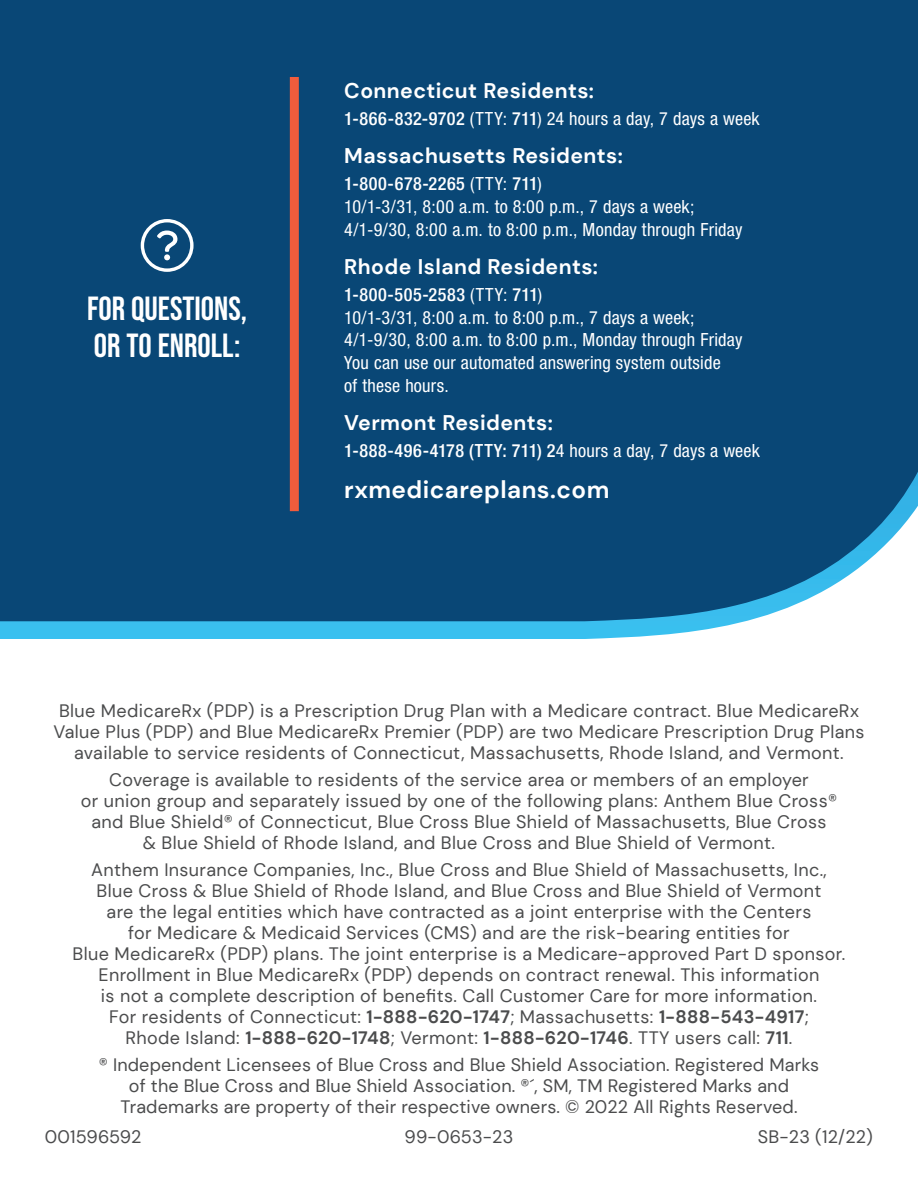
<style>
.page{position:relative;width:918px;height:1188px;background:#fff}
.page>*{position:absolute;margin:0;border:0;box-sizing:border-box;transform-origin:0 0}
._000_Page_Sub_Head{font:33.3px/36.3px "Bebas Neue";color:#fff}
.Text_Head{font:700 24.3px "DM Sans";letter-spacing:.02em;color:#fff}
.Text_Head-2{font:700 21.15px "DM Sans";letter-spacing:.02em;color:#fff}
.TLB_14_16{font:condensed 18.15px/22.8px "Helvetica Neue LT Std";letter-spacing:.015em;color:#fff}
.TLB_14_16-2{font:500 condensed 18.15px "Helvetica Neue LT Std";letter-spacing:.03em;color:#fff}
._001_Body{font:18px/21px "DM Sans";letter-spacing:.02em;color:#4b4c4d;text-align:center}
._001_Body-2{font:18px "DM Sans";color:#4b4c4d}
.s1{font-weight:500}
.s2{font-weight:400}
.s3{font-weight:700}
</style>
<div class="page">
<div style="left:0;top:0;width:918px;height:472px;background:#094776"></div>
<svg style="left:0;top:472px;width:918px;height:167px;background:#20618d"></svg>
<svg style="left:290px;top:77px;width:9px;height:434px;background:#ed5b3c"></svg>
<div style="left:141px;top:219px;width:53px;height:53px;background:#094776"></div>
<p class="_000_Page_Sub_Head" style="left:87px;top:290px;width:162px">FOR QUESTIONS,<br>OR TO ENROLL:</p>
<p class="Text_Head-2" style="left:344px;top:77px;width:251px">Connecticut Residents:</p>
<p class="TLB_14_16" style="left:344px;top:107px;width:417px"><span class="s1">1-866-832-9702</span> (TTY: <span class="s1">711</span>) 24 hours a day, 7 days a week</p>
<p class="Text_Head-2" style="left:344px;top:143px;width:280px">Massachusetts Residents:</p>
<p class="TLB_14_16" style="left:344px;top:172px;width:400px"><span class="s1">1-800-678-2265</span> (TTY: <span class="s1">711</span>)<br>10/1-3/31, 8:00 a.m. to 8:00 p.m., 7 days a week;<br>4/1-9/30, 8:00 a.m. to 8:00 p.m., Monday through Friday</p>
<p class="Text_Head-2" style="left:344px;top:253px;width:255px">Rhode Island Residents:</p>
<p class="TLB_14_16" style="left:344px;top:283px;width:400px"><span class="s1">1-800-505-2583</span> (TTY: <span class="s1">711</span>)<br>10/1-3/31, 8:00 a.m. to 8:00 p.m., 7 days a week; 4/1-9/30, 8:00 a.m. to 8:00 p.m., Monday through Friday You can use our automated answering system outside<br>of these hours.</p>
<p class="Text_Head-2" style="left:344px;top:409px;width:210px">Vermont Residents:</p>
<p class="TLB_14_16-2" style="left:344px;top:440px;width:417px">1-888-496-4178 (TTY: 711) 2<span class="s2">4 hours a day, 7 days a week</span></p>
<p class="Text_Head" style="left:344px;top:474px;width:267px">rxmedicareplans.com</p>
<p class="_001_Body" style="left:53px;top:700px;width:813px">Blue MedicareRx (PDP) is a Prescription Drug Plan with a Medicare contract. Blue MedicareRx<br>Value Plus (PDP) and Blue MedicareRx Premier (PDP) are two Medicare Prescription Drug Plans available to service residents of Connecticut, Massachusetts, Rhode Island, and Vermont.</p>
<p class="_001_Body" style="left:81px;top:769px;width:758px">Coverage is available to residents of the service area or members of an employer<br>or union group and separately issued by one of the following plans: Anthem Blue Cross® and Blue Shield® of Connecticut, Blue Cross Blue Shield of Massachusetts, Blue Cross<br>&amp; Blue Shield of Rhode Island, and Blue Cross and Blue Shield of Vermont.</p>
<p class="_001_Body" style="left:73px;top:859px;width:774px">Anthem Insurance Companies, Inc., Blue Cross and Blue Shield of Massachusetts, Inc., Blue Cross &amp; Blue Shield of Rhode Island, and Blue Cross and Blue Shield of Vermont<br>are the legal entities which have contracted as a joint enterprise with the Centers<br>for Medicare &amp; Medicaid Services (CMS) and are the risk-bearing entities for<br>Blue MedicareRx (PDP) plans. The joint enterprise is a Medicare-approved Part D sponsor.<br>Enrollment in Blue MedicareRx (PDP) depends on contract renewal. This information<br>is not a complete description of benefits. Call Customer Care for more information.<br>For residents of Connecticut: <span class="s3">1-888-620-1747</span>; Massachusetts: <span class="s3">1-888-543-4917</span>;<br>Rhode Island: <span class="s3">1-888-620-1748</span>; Vermont: <span class="s3">1-888-620-1746</span>. TTY users call: <span class="s3">711</span>.</p>
<p class="_001_Body" style="left:99px;top:1054px;width:722px">® Independent Licensees of Blue Cross and Blue Shield Association. Registered Marks of the Blue Cross and Blue Shield Association. ®´, SM, TM Registered Marks and<br>Trademarks are property of their respective owners. © 2022 All Rights Reserved.</p>
<p class="_001_Body-2" style="left:45px;top:1126px;width:98px">001596592</p>
<p class="_001_Body" style="left:405px;top:1126px;width:110px">99-0653-23</p>
<p class="_001_Body" style="left:758px;top:1126px;width:117px">SB-23 (12/22)</p>
</div>
